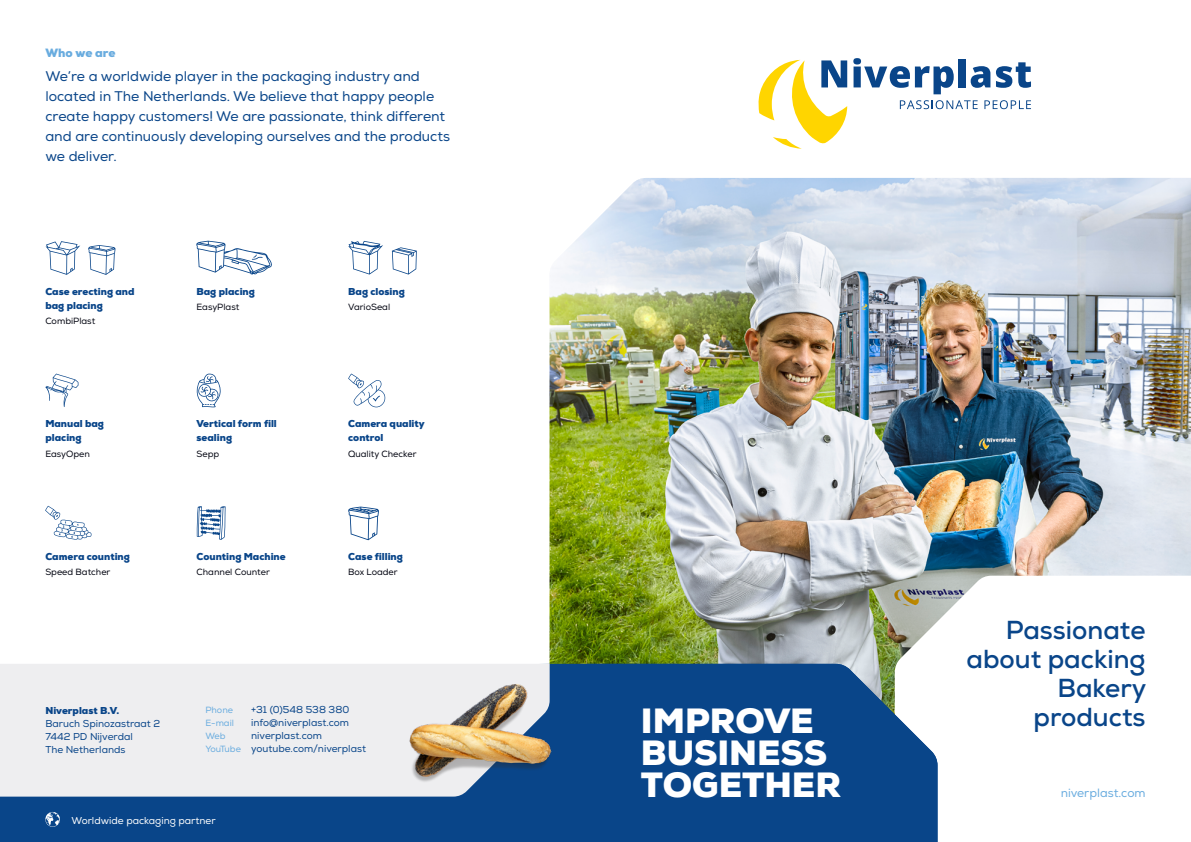
<style>
.page{position:relative;width:1191px;height:842px;background:#fff}
.page>*{position:absolute;margin:0;border:0;box-sizing:border-box;transform-origin:0 0}
.t1{font:900 35px/32px "Nexa";color:#fff}
.t2{font:700 26px/29px "Nexa";color:#094589;text-align:right}
.t3{font:14px/20px "Nexa";color:#094589}
.t4{font:12px "Nexa";color:#69acdf}
.t5{font:900 12px "Nexa";color:#69acdf}
.t6{font:900 10px/14px "Nexa";color:#094589}
.t7{font:10px/13px "Nexa";color:#094589}
.t8{font:10px "Nexa";color:#fff}
.t9{font:9px "Nexa";color:#00030f}
.t10{font:9px/13px "Nexa";color:#69acdf}
</style>
<div class="page">
<svg style="left:197px;top:373px;width:24px;height:34px"></svg>
<svg style="left:196px;top:241px;width:76px;height:34px"></svg>
<svg style="left:392px;top:247px;width:25px;height:28px"></svg>
<svg style="left:348px;top:241px;width:35px;height:34px"></svg>
<svg style="left:45px;top:374px;width:33px;height:33px"></svg>
<svg style="left:348px;top:506px;width:31px;height:34px"></svg>
<svg style="left:45px;top:506px;width:47px;height:34px"></svg>
<svg style="left:46px;top:241px;width:34px;height:34px"></svg>
<svg style="left:88px;top:245px;width:27px;height:30px"></svg>
<svg style="left:197px;top:506px;width:28px;height:34px"></svg>
<svg style="left:348px;top:374px;width:37px;height:33px"></svg>
<img style="left:549px;top:178px;width:642px;height:486px">
<svg style="left:894px;top:576px;width:297px;height:266px"></svg>
<div style="left:0;top:664px;width:587px;height:178px;background:#094589"></div>
<div style="left:0;top:664px;width:549px;height:133px;background:#eeeef0"></div>
<img style="left:399px;top:675px;width:164px;height:110px">
<div style="left:587px;top:664px;width:350px;height:178px;background:#094589"></div>
<div style="left:958px;top:59px;width:8px;height:28px;background:#094589"></div>
<svg style="left:970px;top:66px;width:20px;height:22px"></svg>
<svg style="left:758px;top:60px;width:89px;height:89px"></svg>
<svg style="left:900px;top:100px;width:77px;height:9px"></svg>
<svg style="left:984px;top:100px;width:47px;height:9px"></svg>
<svg style="left:853px;top:58px;width:100px;height:36px"></svg>
<svg style="left:996px;top:62px;width:35px;height:26px"></svg>
<svg style="left:45px;top:812px;width:15px;height:15px"></svg>
<p class="t5" style="left:45px;top:45px;width:72px">Who we are</p>
<p class="t3" style="left:45px;top:66px;width:406px">We’re a worldwide player in the packaging industry and located in The Netherlands. We believe that happy people create happy customers! We are passionate, think different and are continuously developing ourselves and the products we deliver.</p>
<p class="t6" style="left:45px;top:284px;width:91px">Case erecting and bag placing</p>
<p class="t6" style="left:196px;top:284px;width:60px">Bag placing</p>
<p class="t9" style="left:196px;top:302px;width:44px">EasyPlast</p>
<p class="t6" style="left:348px;top:284px;width:58px">Bag closing</p>
<p class="t9" style="left:348px;top:302px;width:44px">VarioSeal</p>
<p class="t9" style="left:45px;top:316px;width:51px">CombiPlast</p>
<p class="t6" style="left:45px;top:417px;width:60px">Manual bag placing</p>
<p class="t9" style="left:45px;top:448px;width:46px">EasyOpen</p>
<p class="t6" style="left:196px;top:417px;width:82px">Vertical form fill sealing</p>
<p class="t9" style="left:196px;top:448px;width:24px">Sepp</p>
<p class="t6" style="left:348px;top:417px;width:78px">Camera quality control</p>
<p class="t9" style="left:348px;top:448px;width:70px">Quality Checker</p>
<p class="t6" style="left:45px;top:549px;width:86px">Camera counting</p>
<p class="t9" style="left:45px;top:567px;width:67px">Speed Batcher</p>
<p class="t6" style="left:196px;top:549px;width:91px">Counting Machine</p>
<p class="t9" style="left:196px;top:567px;width:75px">Channel Counter</p>
<p class="t6" style="left:348px;top:549px;width:56px">Case filling</p>
<p class="t9" style="left:348px;top:567px;width:51px">Box Loader</p>
<p class="t6" style="left:45px;top:703px;width:75px">Niverplast B.V.</p>
<p class="t7" style="left:45px;top:717px;width:116px">Baruch Spinozastraat 2<br>7442 PD Nijverdal<br>The Netherlands</p>
<p class="t10" style="left:205px;top:704px;width:37px">Phone<br>E-mail<br>Web<br>YouTube</p>
<p class="t7" style="left:251px;top:704px;width:116px">+31 (0)548 538 380 info@niverplast.com niverplast.com youtube.com/niverplast</p>
<p class="t8" style="left:71px;top:814px;width:146px">Worldwide packaging partner</p>
<h1 class="t1" style="left:641px;top:705px;width:202px">IMPROVE<br>BUSINESS<br>TOGETHER</h1>
<h2 class="t2" style="left:966px;top:616px;width:181px">Passionate about packing<br>Bakery products</h2>
<p class="t4" style="left:1060px;top:785px;width:86px">niverplast.com</p>
</div>
